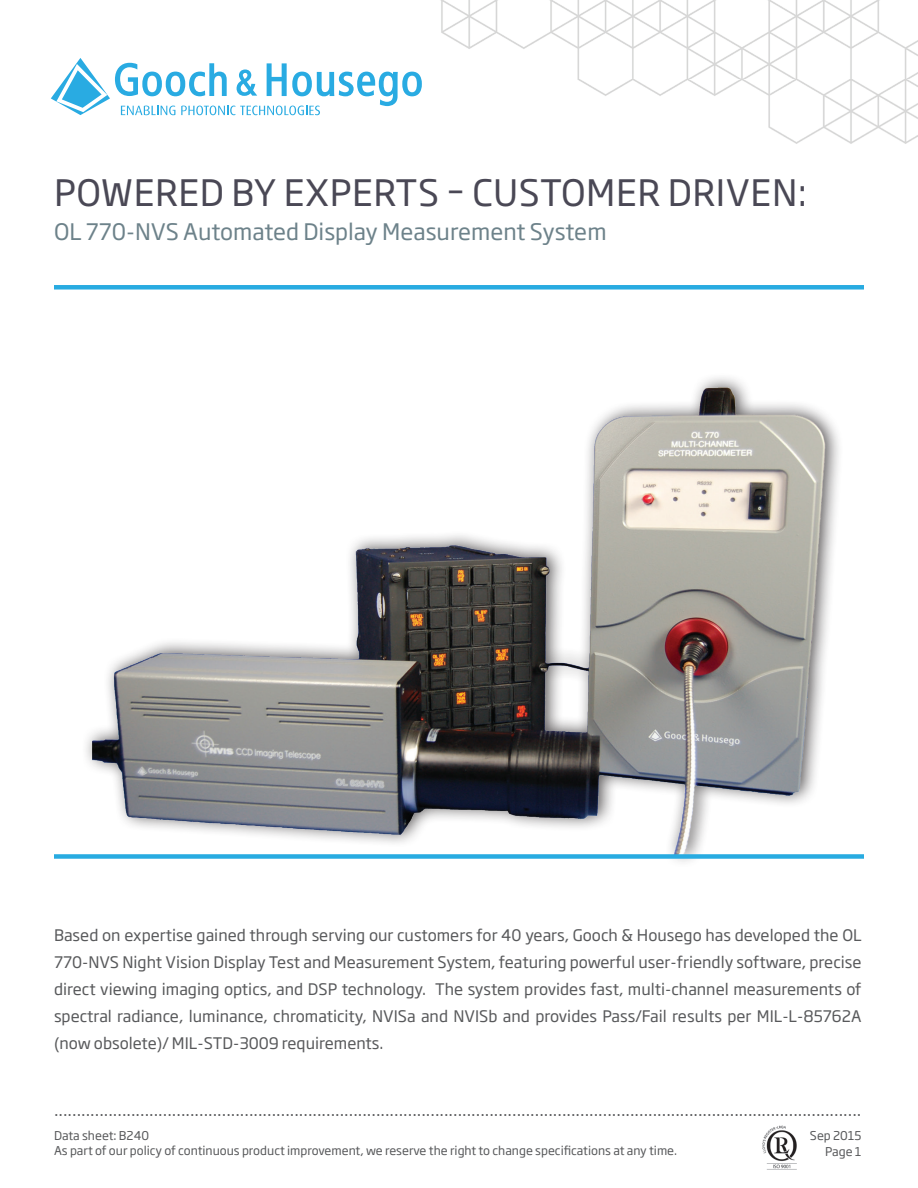
<style>
.page{position:relative;width:918px;height:1188px;background:#fff}
.page>*{position:absolute;margin:0;border:0;box-sizing:border-box;transform-origin:0 0}
.t1{font:36px "Soho Gothic Pro";letter-spacing:.015em;color:#4a4855}
.t2{font:22.5px "Soho Gothic Pro";color:#6d828a}
.t3{font:18px "Calibri";color:#58595b}
.t4{font:15.75px/27px "Soho Gothic Pro";color:#58595b;text-align:justify}
.t5{font:12px/14.5px "Soho Gothic Pro";color:#58595b}
</style>
<div class="page">
<img style="left:440px;top:0;width:478px;height:144px">
<svg style="left:51px;top:58px;width:371px;height:57px"></svg>
<img style="left:762px;top:1125px;width:35px;height:45px">
<img style="left:86px;top:377px;width:753px;height:477px">
<div style="left:54px;top:285px;width:810px;height:5px;background:#28abe1"></div>
<div style="left:54px;top:854px;width:810px;height:5px;background:#28abe1"></div>
<p class="t1" style="left:54px;top:165px;width:754px">POWERED BY EXPERTS – CUSTOMER DRIVEN:</p>
<p class="t2" style="left:54px;top:215px;width:554px">OL 770-NVS Automated Display Measurement System</p>
<p class="t4" style="left:54px;top:921px;width:809px">Based on expertise gained through serving our customers for 40 years, Gooch &amp; Housego has developed the OL 770-NVS Night Vision Display Test and Measurement System, featuring powerful user-friendly software, precise direct viewing imaging optics, and DSP technology. The system provides fast, multi-channel measurements of spectral radiance, luminance, chromaticity, NVISa and NVISb and provides Pass/Fail results per MIL-L-85762A (now obsolete)/ MIL-STD-3009 requirements.</p>
<p class="t3" style="left:54px;top:1099px;width:809px">..................................................................................................................................................................................</p>
<p class="t5" style="left:54px;top:1128px;width:625px">Data sheet: B240<br>As part of our policy of continuous product improvement, we reserve the right to change specifications at any time.</p>
<p class="t5" style="left:810px;top:1128px;width:53px">Sep 2015</p>
<p class="t5" style="left:825px;top:1144px;width:38px">Page 1</p>
</div>
